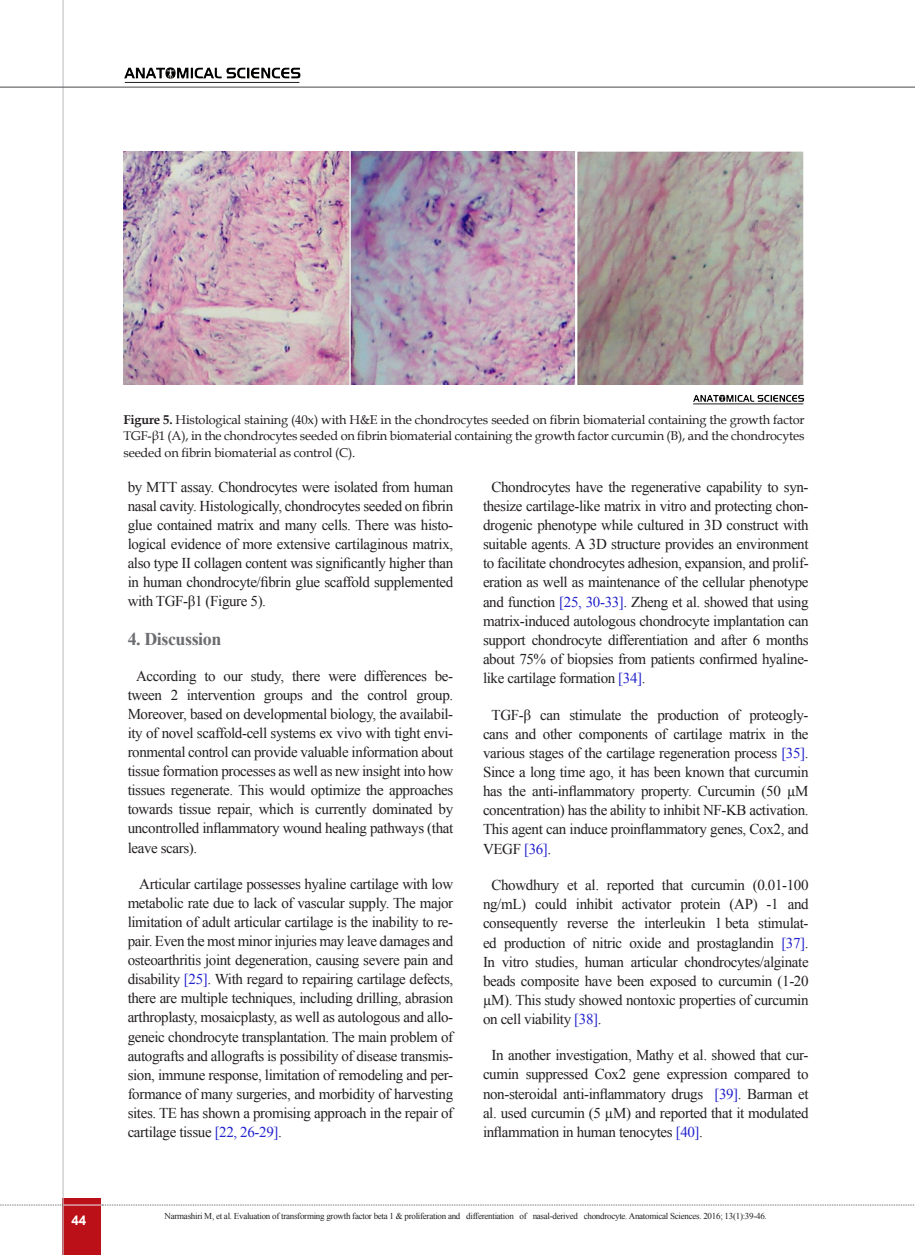
<style>
.page{position:relative;width:915px;height:1255px;background:#fff}
.page>*{position:absolute;margin:0;border:0;box-sizing:border-box;transform-origin:0 0}
.t1{font:700 18px "Times New Roman";letter-spacing:-.025em;color:#6c6d70}
.t2{font:15px/19px "Times New Roman";letter-spacing:-.025em;color:#231f20;text-align:justify}
.t3{font:700 13.5px "Arial";color:#fff}
.t4{font:12.75px/16.5px "Book Antiqua";letter-spacing:-.015em;color:#231f20;text-align:justify}
.t5{font:9px "Times New Roman";letter-spacing:-.03em;color:#231f20}
.s1{font-weight:700}
.s2{color:#22c}
</style>
<div class="page">
<div style="left:63px;top:1198px;width:38px;height:56px;background:#bb1018"></div>
<hr style="left:62px;top:0;width:2px;height:1254px;background:#c2c3c6">
<hr style="left:0;top:87px;width:914px;height:1px;background:#5f5f62">
<hr style="left:63px;top:1204px;width:38px;height:1px;background:#ececee">
<svg style="left:0;top:1204px;width:63px;height:1px"></svg>
<svg style="left:102px;top:1204px;width:813px;height:1px"></svg>
<img style="left:124px;top:152px;width:680px;height:233px">
<img style="left:693px;top:394px;width:110px;height:8px">
<hr style="left:693px;top:403px;width:110px;height:1px;background:#231f20">
<img style="left:124px;top:67px;width:177px;height:15px">
<hr style="left:125px;top:82px;width:174px;height:1px;background:#231f20">
<p class="t3" style="left:71px;top:1210px;width:17px">44</p>
<p class="t4" style="left:124px;top:410px;width:682px"><span class="s1">Figure 5.</span> Histological staining (40x) with H&amp;E in the chondrocytes seeded on fibrin biomaterial containing the growth factor TGF-β1 (A), in the chondrocytes seeded on fibrin biomaterial containing the growth factor curcumin (B), and the chondrocytes seeded on fibrin biomaterial as control (C).</p>
<p class="t2" style="left:128px;top:477px;width:327px">by MTT assay. Chondrocytes were isolated from human nasal cavity. Histologically, chondrocytes seeded on fibrin glue contained matrix and many cells. There was histo&shy;logical evidence of more extensive cartilaginous matrix, also type II collagen content was significantly higher than in human chondrocyte/fibrin glue scaffold supplemented with TGF-β1 (Figure 5).</p>
<p class="t1" style="left:128px;top:626px;width:95px">4. Discussion</p>
<p class="t2" style="left:128px;top:666px;width:327px;text-indent:9px">According to our study, there were differences be&shy;tween 2 intervention groups and the control group.<br>Moreover, based on developmental biology, the availabil&shy;ity of novel scaffold-cell systems ex vivo with tight envi&shy;ronmental control can provide valuable information about tissue formation processes as well as new insight into how tissues regenerate. This would optimize the approaches towards tissue repair, which is currently dominated by uncontrolled inflammatory wound healing pathways (that leave scars).</p>
<p class="t2" style="left:128px;top:873px;width:327px;text-indent:12px">Articular cartilage possesses hyaline cartilage with low metabolic rate due to lack of vascular supply. The major limitation of adult articular cartilage is the inability to re&shy;pair. Even the most minor injuries may leave damages and osteoarthritis joint degeneration, causing severe pain and disability <span class="s2">[25]</span>. With regard to repairing cartilage defects, there are multiple techniques, including drilling, abrasion arthroplasty, mosaicplasty, as well as autologous and allo&shy;geneic chondrocyte transplantation. The main problem of autografts and allografts is possibility of disease transmis&shy;sion, immune response, limitation of remodeling and per&shy;formance of many surgeries, and morbidity of harvesting sites. TE has shown a promising approach in the repair of cartilage tissue <span class="s2">[22, 26-29]</span>.</p>
<p class="t2" style="left:483px;top:477px;width:327px;text-indent:9px">Chondrocytes have the regenerative capability to syn&shy;thesize cartilage-like matrix in vitro and protecting chon&shy;drogenic phenotype while cultured in 3D construct with suitable agents. A 3D structure provides an environment to facilitate chondrocytes adhesion, expansion, and prolif&shy;eration as well as maintenance of the cellular phenotype and function <span class="s2">[25, 30-33]</span>. Zheng et al. showed that using matrix-induced autologous chondrocyte implantation can support chondrocyte differentiation and after 6 months about 75% of biopsies from patients confirmed hyaline&shy;like cartilage formation <span class="s2">[34]</span>.</p>
<p class="t2" style="left:483px;top:704px;width:327px;text-indent:9px">TGF-β can stimulate the production of proteogly&shy;cans and other components of cartilage matrix in the various stages of the cartilage regeneration process <span class="s2">[35]</span>.<br>Since a long time ago, it has been known that curcumin has the anti-inflammatory property. Curcumin (50 µM concentration) has the ability to inhibit NF-KB activation.<br>This agent can induce proinflammatory genes, Cox2, and VEGF <span class="s2">[36]</span>.</p>
<p class="t2" style="left:483px;top:875px;width:327px;text-indent:9px">Chowdhury et al. reported that curcumin (0.01-100 ng/mL) could inhibit activator protein (AP) -1 and consequently reverse the interleukin 1 beta stimulat&shy;ed production of nitric oxide and prostaglandin <span class="s2">[37]</span>.<br>In vitro studies, human articular chondrocytes/alginate beads composite have been exposed to curcumin (1-20 µM). This study showed nontoxic properties of curcumin on cell viability <span class="s2">[38]</span>.</p>
<p class="t2" style="left:483px;top:1045px;width:327px;text-indent:9px">In another investigation, Mathy et al. showed that cur&shy;cumin suppressed Cox2 gene expression compared to non-steroidal anti-inflammatory drugs <span class="s2">[39]</span>. Barman et al. used curcumin (5 µM) and reported that it modulated inflammation in human tenocytes <span class="s2">[40]</span>.</p>
<p class="t5" style="left:164px;top:1209px;width:603px">Narmashiri M, et al. Evaluation of transforming growth factor beta 1 &amp; proliferation and differentiation of nasal-derived chondrocyte. Anatomical Sciences. 2016; 13(1):39-46.</p>
</div>
